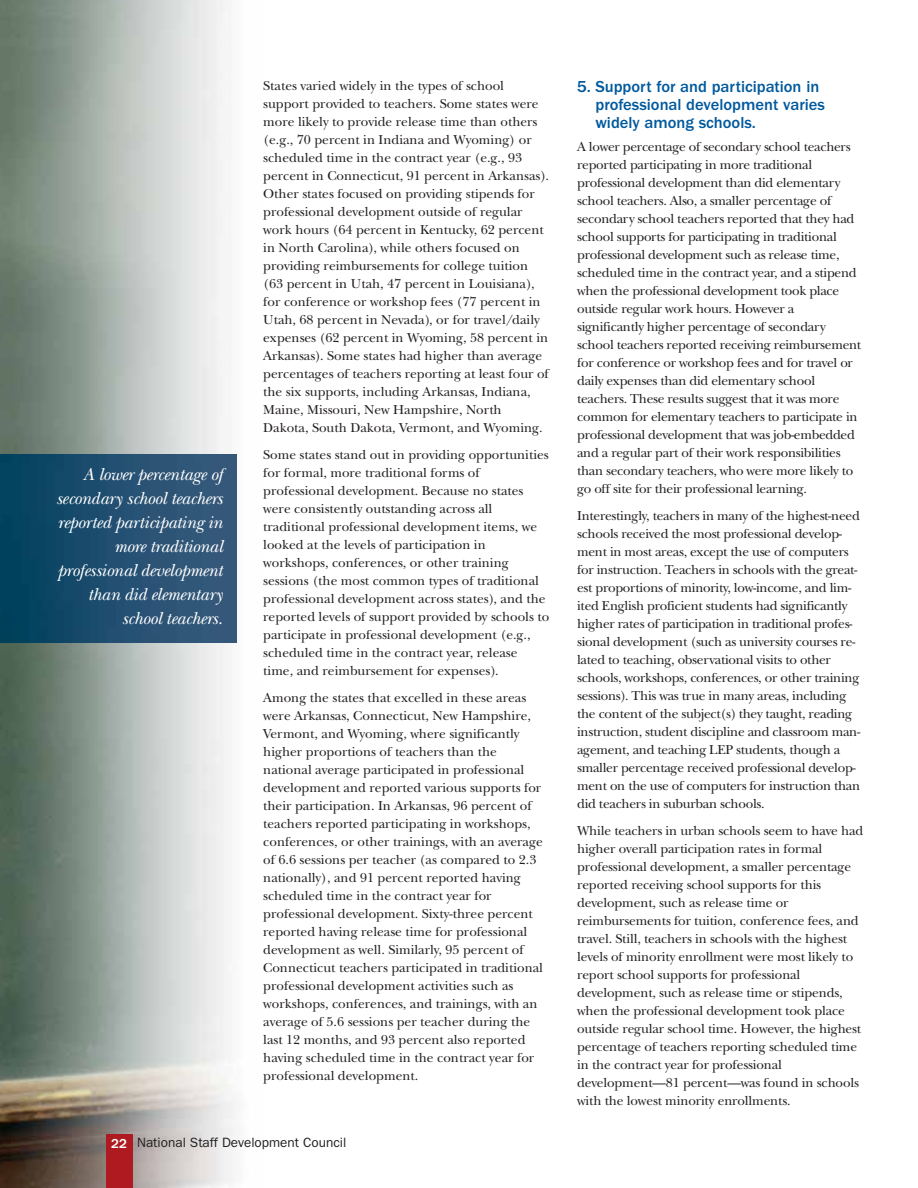
<style>
.page{position:relative;width:918px;height:1188px;background:#fff}
.page>*{position:absolute;margin:0;border:0;box-sizing:border-box;transform-origin:0 0}
.t1{font:italic 18px/24px "New Baskerville";letter-spacing:-.015em;color:#fff;text-align:right}
.t2{font:500 16.5px/18px "Franklin Gothic LT";color:#00599d}
.t3{font:13.5px/18px "New Baskerville";letter-spacing:-.01em;color:#231f20}
.t4{font:13.5px "Franklin Gothic LT";color:#231f20}
.s1{font-weight:500;color:#fff}
</style>
<div class="page">
<img style="left:0;top:0;width:237px;height:1188px">
<div style="left:106px;top:1134px;width:27px;height:54px;background:#ae1a1f"></div>
<img style="left:0;top:455px;width:236px;height:188px">
<h1 class="t1" style="left:56px;top:465px;width:168px">A lower percentage of secondary school teachers reported participating in more traditional professional development than did elementary school teachers.</h1>
<p class="t3" style="left:263px;top:78px;width:287px">States varied widely in the types of school support provided to teachers. Some states were more likely to provide release time than others (e.g., 70 percent in Indiana and Wyoming) or scheduled time in the contract year (e.g., 93 percent in Connecticut, 91 percent in Arkansas).<br>Other states focused on providing stipends for professional development outside of regular work hours (64 percent in Kentucky, 62 percent in North Carolina), while others focused on providing reimbursements for college tuition (63 percent in Utah, 47 percent in Louisiana), for conference or workshop fees (77 percent in Utah, 68 percent in Nevada), or for travel/daily expenses (62 percent in Wyoming, 58 percent in Arkansas). Some states had higher than average percentages of teachers reporting at least four of the six supports, including Arkansas, Indiana, Maine, Missouri, New Hampshire, North Dakota, South Dakota, Vermont, and Wyoming.</p>
<p class="t3" style="left:263px;top:447px;width:288px">Some states stand out in providing opportunities for formal, more traditional forms of professional development. Because no states were consistently outstanding across all traditional professional development items, we looked at the levels of participation in workshops, conferences, or other training sessions (the most common types of traditional professional development across states), and the reported levels of support provided by schools to participate in professional development (e.g., scheduled time in the contract year, release time, and reimbursement for expenses).</p>
<p class="t3" style="left:263px;top:690px;width:281px">Among the states that excelled in these areas were Arkansas, Connecticut, New Hampshire, Vermont, and Wyoming, where significantly higher proportions of teachers than the national average participated in professional development and reported various supports for their participation. In Arkansas, 96 percent of teachers reported participating in workshops, conferences, or other trainings, with an average of 6.6 sessions per teacher (as compared to 2.3 nationally), and 91 percent reported having scheduled time in the contract year for professional development. Sixty-three percent reported having release time for professional development as well. Similarly, 95 percent of Connecticut teachers participated in traditional professional development activities such as workshops, conferences, and trainings, with an average of 5.6 sessions per teacher during the last 12 months, and 93 percent also reported having scheduled time in the contract year for professional development.</p>
<p class="t4" style="left:111px;top:1138px;width:237px"><span class="s1">22</span> National Staff Development Council</p>
<p class="t2" style="left:595px;top:79px;width:231px;text-indent:-18px">5. Support for and participation in professional development varies widely among schools.</p>
<p class="t3" style="left:577px;top:139px;width:286px">A lower percentage of secondary school teachers reported participating in more traditional professional development than did elementary school teachers. Also, a smaller percentage of secondary school teachers reported that they had school supports for participating in traditional professional development such as release time, scheduled time in the contract year, and a stipend when the professional development took place outside regular work hours. However a significantly higher percentage of secondary school teachers reported receiving reimbursement for conference or workshop fees and for travel or daily expenses than did elementary school teachers. These results suggest that it was more common for elementary teachers to participate in professional development that was job-embedded and a regular part of their work responsibilities than secondary teachers, who were more likely to go off site for their professional learning.</p>
<p class="t3" style="left:577px;top:508px;width:285px">Interestingly, teachers in many of the highest-need schools received the most professional develop&shy;ment in most areas, except the use of computers for instruction. Teachers in schools with the great&shy;est proportions of minority, low-income, and lim&shy;ited English proficient students had significantly higher rates of participation in traditional profes&shy;sional development (such as university courses re&shy;lated to teaching, observational visits to other schools, workshops, conferences, or other training sessions). This was true in many areas, including the content of the subject(s) they taught, reading instruction, student discipline and classroom man&shy;agement, and teaching LEP students, though a smaller percentage received professional develop&shy;ment on the use of computers for instruction than did teachers in suburban schools.</p>
<p class="t3" style="left:577px;top:823px;width:288px">While teachers in urban schools seem to have had higher overall participation rates in formal professional development, a smaller percentage reported receiving school supports for this development, such as release time or reimbursements for tuition, conference fees, and travel. Still, teachers in schools with the highest levels of minority enrollment were most likely to report school supports for professional development, such as release time or stipends, when the professional development took place outside regular school time. However, the highest percentage of teachers reporting scheduled time in the contract year for professional development—81 percent—was found in schools with the lowest minority enrollments.</p>
</div>
